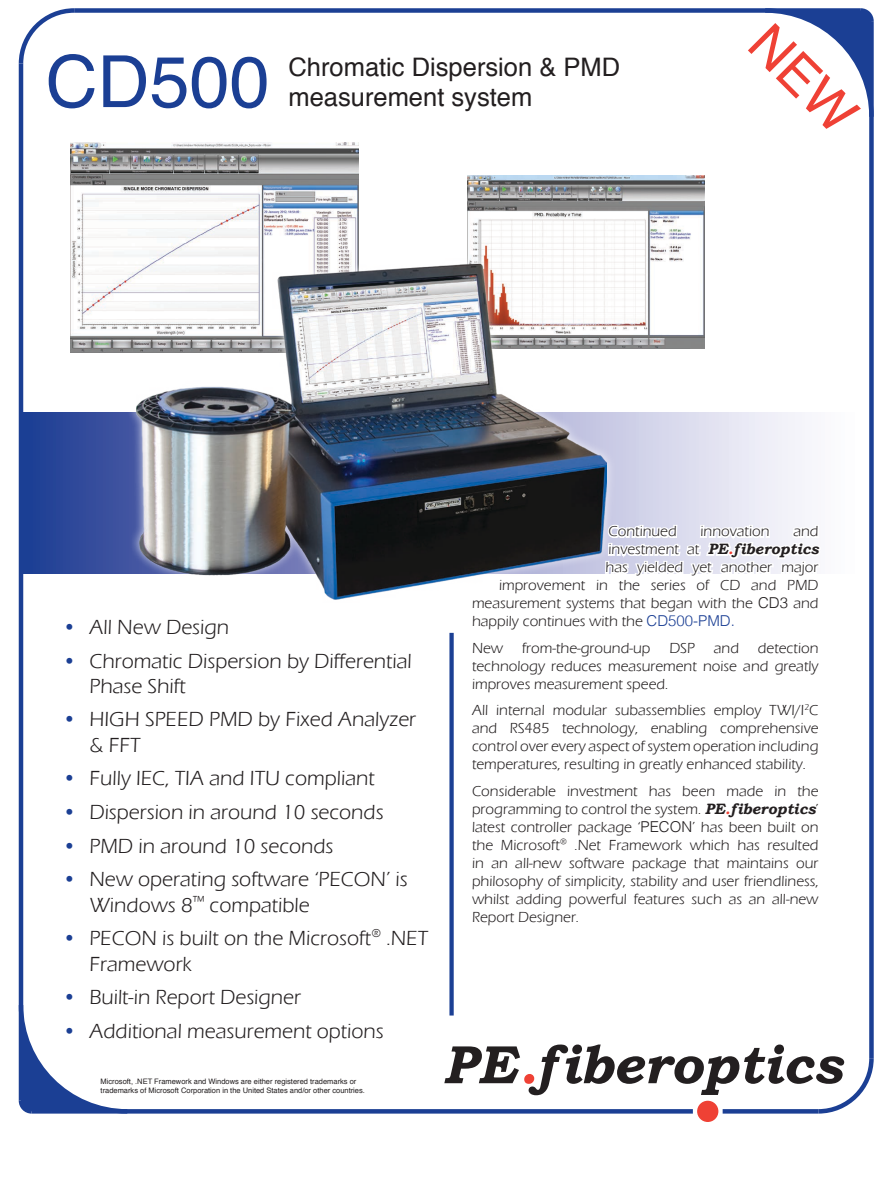
<style>
.page{position:relative;width:893px;height:1188px;background:#fff}
.page>*{position:absolute;margin:0;border:0;box-sizing:border-box;transform-origin:0 0}
.t1{font:72px "Helvetica";color:#1b3f94}
.t2{font:italic 700 54px "Bookman Old Style";color:#231f20}
.t3{font:25.5px/30.6px "Helvetica";color:#231f20}
.t4{font:21px/25.2px "Eras Book ITC";color:#231f20}
.t5{font:15px/18px "Eras Book ITC";color:#231f20;text-align:justify}
.t6{font:italic 700 15px "Bookman Old Style";color:#231f20}
.t7{font:7.5px/9px "Helvetica";color:#231f20}
.s1{color:#1b3f94}
.s2{font-family:"Eras Book ITC";font-weight:400;font-style:normal}
.s3{color:#ef4135}
.s4{font-family:"Helvetica";font-weight:300}
.s5{font-family:"Helvetica";font-weight:300;color:#1b3f94}
.s6{font-family:"Bookman Old Style";font-weight:700;font-style:italic}
.s7{font-family:"Bookman Old Style";font-weight:700;font-style:italic;color:#ef4135}
</style>
<div class="page">
<div style="left:697px;top:1101px;width:21px;height:21px;background:#ef4135;border-radius:50%"></div>
<svg style="left:18px;top:8px;width:56px;height:60px"></svg>
<div style="left:74px;top:8px;width:787px;height:5px;background:#1b3f94"></div>
<hr style="left:19px;top:64px;width:4px;height:1037px;background:#1b3f94">
<div style="left:32px;top:1109px;width:661px;height:5px;background:#1b3f94"></div>
<svg style="left:18px;top:1001px;width:114px;height:113px"></svg>
<div style="left:869px;top:21px;width:5px;height:1037px;background:#1b3f94"></div>
<svg style="left:818px;top:1054px;width:56px;height:60px"></svg>
<div style="left:723px;top:1109px;width:95px;height:5px;background:#1b3f94"></div>
<svg style="left:23px;top:412px;width:104px;height:162px"></svg>
<img style="left:70px;top:143px;width:288px;height:210px">
<img style="left:468px;top:176px;width:237px;height:142px">
<div style="left:127px;top:254px;width:489px;height:354px;background:#fff;opacity:.75"></div>
<img style="left:136px;top:258px;width:471px;height:344px">
<svg style="left:497px;top:453px;width:91px;height:155px"></svg>
<svg style="left:594px;top:318px;width:208px;height:290px"></svg>
<svg style="left:449px;top:633px;width:5px;height:383px;fill:#1c4094"></svg>
<svg style="left:748px;top:8px;width:126px;height:128px"></svg>
<h1 class="t1" style="left:46px;top:26px;width:226px">CD500</h1>
<h3 class="t3" style="left:289px;top:52px;width:333px">Chromatic Dispersion &amp; PMD measurement system</h3>
<h3 class="t4" style="left:62px;top:615px;width:168px"><span class="s1">•</span> All New Design</h3>
<h3 class="t4" style="left:89px;top:648px;width:324px;text-indent:-27px"><span class="s1">•</span> Chromatic Dispersion by Differential<br>Phase Shift</h3>
<h3 class="t4" style="left:89px;top:707px;width:328px;text-indent:-27px"><span class="s1">•</span> HIGH SPEED PMD by Fixed Analyzer &amp; FFT</h3>
<h3 class="t4" style="left:62px;top:766px;width:314px"><span class="s1">•</span> Fully IEC, TIA and ITU compliant</h3>
<h3 class="t4" style="left:62px;top:800px;width:323px"><span class="s1">•</span> Dispersion in around 10 seconds</h3>
<h3 class="t4" style="left:62px;top:833px;width:273px"><span class="s1">•</span> PMD in around 10 seconds</h3>
<h3 class="t4" style="left:89px;top:867px;width:320px;text-indent:-27px"><span class="s1">•</span> New operating software ‘PECON’ is<br>Windows 8<sup>™</sup> compatible</h3>
<h3 class="t4" style="left:89px;top:926px;width:340px;text-indent:-27px"><span class="s1">•</span> PECON is built on the Microsoft® .NET<br>Framework</h3>
<h3 class="t4" style="left:62px;top:985px;width:240px"><span class="s1">•</span> Built-in Report Designer</h3>
<h3 class="t4" style="left:62px;top:1019px;width:323px"><span class="s1">•</span> Additional measurement options</h3>
<p class="t7" style="left:101px;top:1077px;width:266px">Microsoft, .NET Framework and Windows are either registered trademarks or trademarks of Microsoft Corporation in the United States and/or other countries.</p>
<p class="t5" style="left:608px;top:523px;width:70px">Continued</p>
<p class="t5" style="left:700px;top:523px;width:70px">innovation</p>
<p class="t5" style="left:793px;top:523px;width:27px">and</p>
<p class="t6" style="left:608px;top:540px;width:211px"><span class="s2">investment at</span> PE<span class="s3">.</span>fiberoptics</p>
<p class="t5" style="left:605px;top:559px;width:214px">has yielded yet another major</p>
<p class="t5" style="left:499px;top:577px;width:321px">improvement in the series of CD and PMD</p>
<p class="t5" style="left:472px;top:595px;width:348px">measurement systems that began with the <span class="s4">CD3</span> and</p>
<p class="t5" style="left:472px;top:613px;width:264px">happily continues with the <span class="s5">CD500-PMD.</span></p>
<p class="t5" style="left:472px;top:639px;width:33px">New</p>
<p class="t5" style="left:522px;top:639px;width:130px">from-the-ground-up</p>
<p class="t5" style="left:669px;top:639px;width:27px">DSP</p>
<p class="t5" style="left:714px;top:639px;width:27px">and</p>
<p class="t5" style="left:472px;top:639px;width:348px;text-indent:286px">detection technology reduces measurement noise and greatly improves measurement speed.</p>
<p class="t5" style="left:472px;top:702px;width:348px">All internal modular subassemblies employ TWI/I<sup>2</sup>C and RS485 technology, enabling comprehensive control over every aspect of system operation including temperatures, resulting in greatly enhanced stability.</p>
<p class="t5" style="left:472px;top:782px;width:348px">Considerable investment has been made in the programming to control the system. <span class="s6">PE</span><span class="s7">.</span><span class="s6">fiberoptics</span>’ latest controller package ‘<span class="s4">PECON</span>’ has been built on the Microsoft® .Net Framework which has resulted in an all-new software package that maintains our philosophy of simplicity, stability and user friendliness, whilst adding powerful features such as an all-new Report Designer.</p>
<h2 class="t2" style="left:443px;top:1032px;width:401px">PE<span class="s3">.</span>fiberoptics</h2>
</div>
